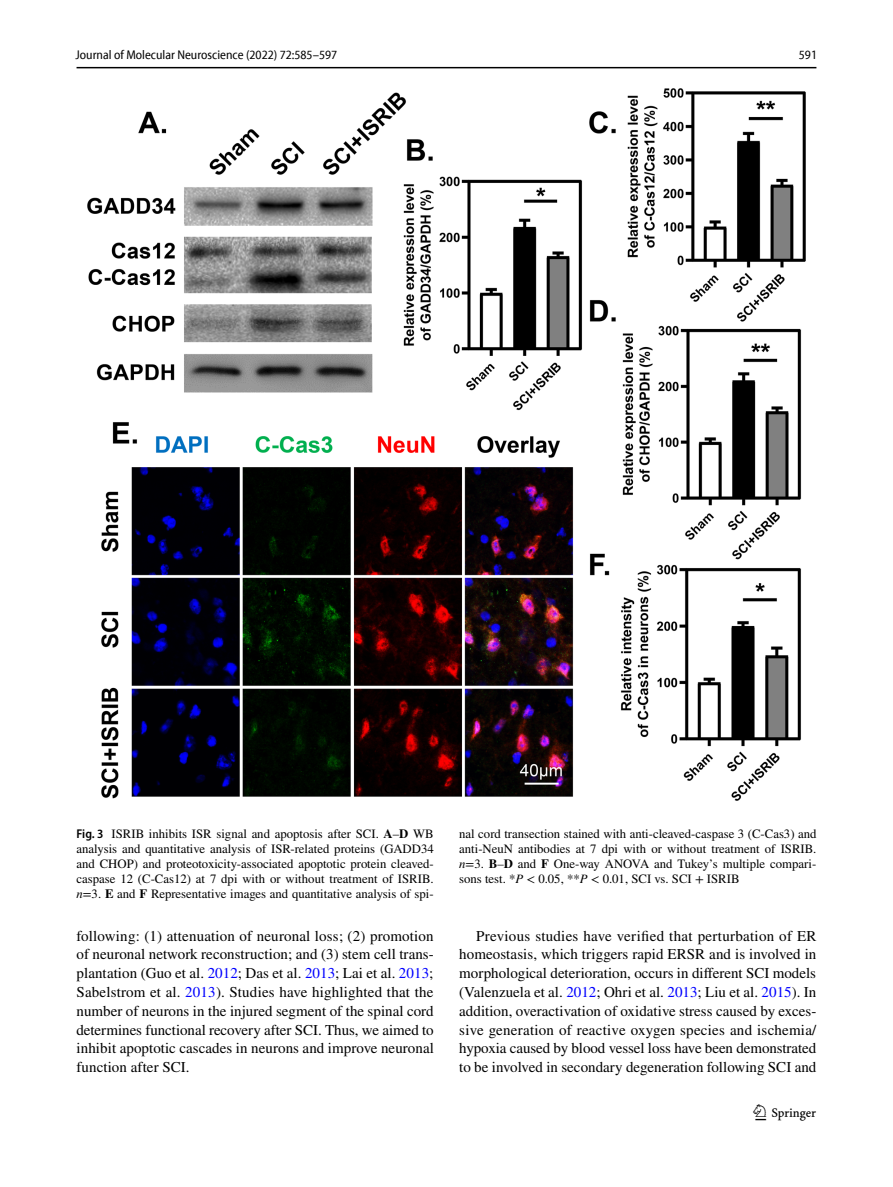
<style>
.page{position:relative;width:893px;height:1187px;background:#fff}
.page>*{position:absolute;margin:0;border:0;box-sizing:border-box;transform-origin:0 0}
.t1{font:22.5px "Springnew Regular 3";color:#000}
.t2{font:15px/18.8px "STIX";color:#000;text-align:justify}
.t3{font:12.75px/15px "STIX";color:#000;text-align:justify}
.t4{font:semi-condensed 12.75px "Myriad Pro Unic";color:#000}
.s1{font-family:"Myriad Pro";font-weight:600;font-stretch:semi-condensed}
.s2{font-weight:700}
.s3{font-style:italic}
.s4{color:#00f}
</style>
<div class="page">
<hr style="left:77px;top:67px;width:739px;height:1px;background:#000">
<img style="left:87px;top:88px;width:719px;height:713px">
<p class="t4" style="left:76px;top:50px;width:263px">Journal of Molecular Neuroscience (2022) 72:585–597</p>
<p class="t4" style="left:799px;top:50px;width:20px">591</p>
<p class="t3" style="left:77px;top:827px;width:359px"><span class="s1">Fig. 3</span> ISRIB inhibits ISR signal and apoptosis after SCI. <span class="s2">A</span>–<span class="s2">D</span> WB analysis and quantitative analysis of ISR-related proteins (GADD34 and CHOP) and proteotoxicity-associated apoptotic protein cleaved&shy;caspase 12 (C-Cas12) at 7 dpi with or without treatment of ISRIB. <span class="s3">n</span>=3. <span class="s2">E</span> and <span class="s2">F</span> Representative images and quantitative analysis of spi-</p>
<p class="t3" style="left:459px;top:827px;width:359px">nal cord transection stained with anti-cleaved-caspase 3 (C-Cas3) and anti-NeuN antibodies at 7 dpi with or without treatment of ISRIB. <span class="s3">n</span>=3. <span class="s2">B</span>–<span class="s2">D</span> and <span class="s2">F</span> One-way ANOVA and Tukey’s multiple compari&shy;sons test. *<span class="s3">P</span> &lt; 0.05, **<span class="s3">P</span> &lt; 0.01, SCI vs. SCI + ISRIB</p>
<p class="t2" style="left:77px;top:927px;width:359px">following: (1) attenuation of neuronal loss; (2) promotion of neuronal network reconstruction; and (3) stem cell trans&shy;plantation (Guo et al. <span class="s4">2012</span>; Das et al. <span class="s4">2013</span>; Lai et al. <span class="s4">2013</span>; Sabelstrom et al. <span class="s4">2013</span>). Studies have highlighted that the number of neurons in the injured segment of the spinal cord determines functional recovery after SCI. Thus, we aimed to inhibit apoptotic cascades in neurons and improve neuronal function after SCI.</p>
<p class="t2" style="left:459px;top:927px;width:359px;text-indent:17px">Previous studies have verified that perturbation of ER homeostasis, which triggers rapid ERSR and is involved in morphological deterioration, occurs in different SCI models (Valenzuela et al. <span class="s4">2012</span>; Ohri et al. <span class="s4">2013</span>; Liu et al. <span class="s4">2015</span>). In addition, overactivation of oxidative stress caused by exces&shy;sive generation of reactive oxygen species and ischemia/ hypoxia caused by blood vessel loss have been demonstrated to be involved in secondary degeneration following SCI and</p>
<h1 class="t1" style="left:755px;top:1104px;width:62px">1 3</h1>
</div>
